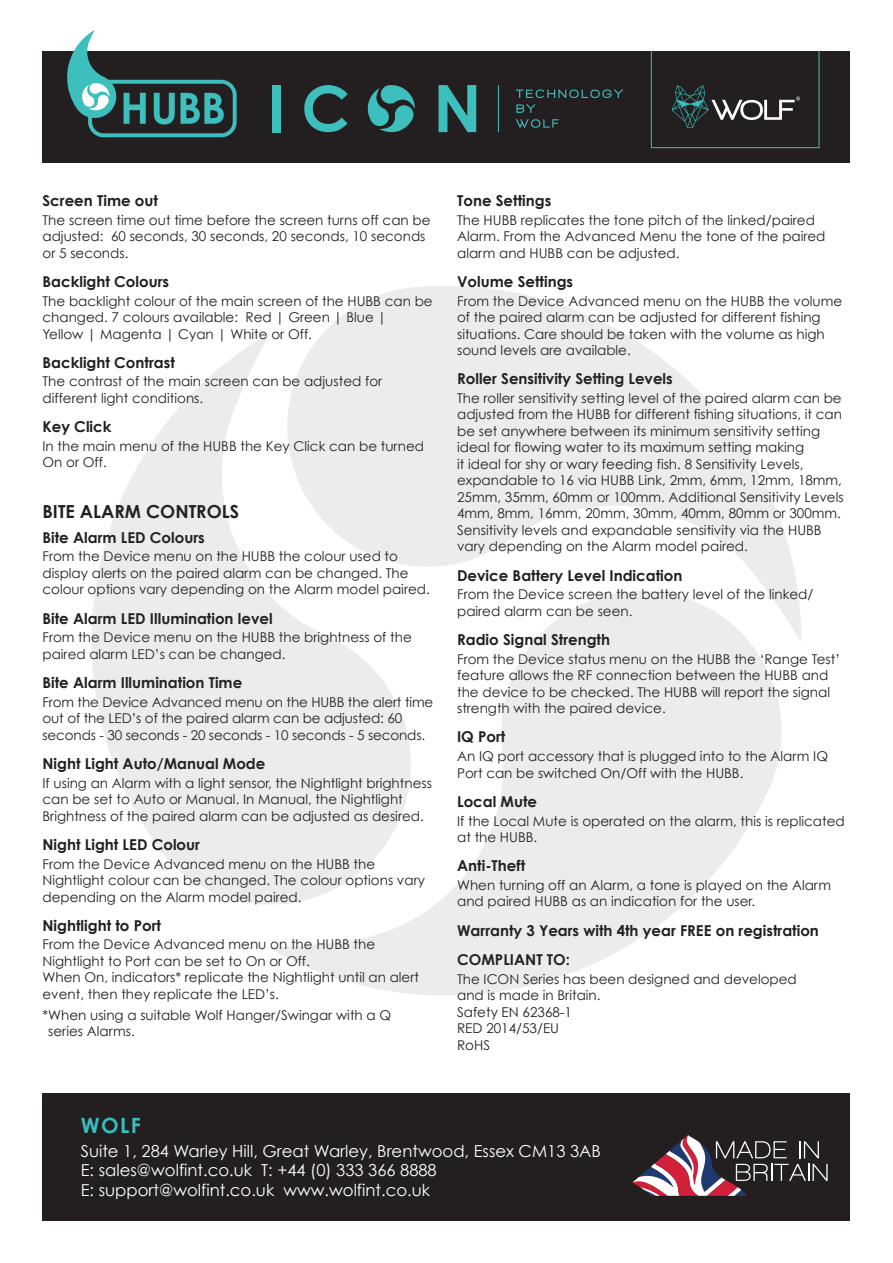
<style>
.page{position:relative;width:893px;height:1263px;background:#fff}
.page>*{position:absolute;margin:0;border:0;box-sizing:border-box;transform-origin:0 0}
.t1{font:700 21px "Century Gothic";color:#38bfbd}
.t2{font:700 18px "Century Gothic";color:#231f20}
.t3{font:16.5px/19.5px "Century Gothic";color:#fff}
.t4{font:700 15px/29.2px "Century Gothic";color:#231f20}
.t5{font:13.5px/16.5px "Century Gothic";color:#231f20}
</style>
<div class="page">
<div style="left:43px;top:1093px;width:807px;height:127px;background:#231f20"></div>
<div style="left:43px;top:51px;width:807px;height:112px;background:#231f20"></div>
<div style="left:272px;top:85px;width:9px;height:47px;background:#3dbfbd"></div>
<svg style="left:304px;top:85px;width:44px;height:47px"></svg>
<svg style="left:438px;top:85px;width:38px;height:47px"></svg>
<svg style="left:367px;top:85px;width:48px;height:47px"></svg>
<hr style="left:498px;top:85px;width:1px;height:47px;background:#3dbfbd">
<svg style="left:516px;top:89px;width:107px;height:9px"></svg>
<svg style="left:516px;top:104px;width:20px;height:9px"></svg>
<svg style="left:516px;top:119px;width:43px;height:9px"></svg>
<div style="left:88px;top:80px;width:149px;height:57px;border:4px solid #3dbfbd;border-radius:13px"></div>
<svg style="left:154px;top:93px;width:70px;height:32px"></svg>
<svg style="left:67px;top:30px;width:79px;height:94px"></svg>
<svg style="left:268px;top:642px;width:513px;height:353px;fill:#ececec"></svg>
<svg style="left:325px;top:286px;width:476px;height:356px;fill:#ececec"></svg>
<svg style="left:92px;top:332px;width:339px;height:592px;fill:#ececec"></svg>
<svg style="left:671px;top:85px;width:129px;height:43px"></svg>
<div style="left:651px;top:51px;width:168px;height:97px;border:1px solid #38bfbd"></div>
<svg style="left:632px;top:1135px;width:196px;height:61px"></svg>
<p class="t4" style="left:43px;top:186px;width:117px">Screen Time out</p>
<p class="t5" style="left:43px;top:211px;width:389px">The screen time out time before the screen turns off can be adjusted: 60 seconds, 30 seconds, 20 seconds, 10 seconds or 5 seconds.</p>
<p class="t4" style="left:43px;top:266px;width:128px">Backlight Colours</p>
<p class="t5" style="left:43px;top:292px;width:392px">The backlight colour of the main screen of the HUBB can be changed. 7 colours available: Red | Green | Blue |<br>Yellow | Magenta | Cyan | White or Off.</p>
<p class="t4" style="left:43px;top:347px;width:134px">Backlight Contrast</p>
<p class="t5" style="left:43px;top:373px;width:341px">The contrast of the main screen can be adjusted for different light conditions.</p>
<p class="t4" style="left:43px;top:412px;width:71px">Key Click</p>
<p class="t5" style="left:43px;top:437px;width:383px">In the main menu of the HUBB the Key Click can be turned<br>On or Off.</p>
<h2 class="t2" style="left:43px;top:500px;width:198px">BITE ALARM CONTROLS</h2>
<p class="t4" style="left:43px;top:522px;width:164px">Bite Alarm LED Colours</p>
<p class="t5" style="left:43px;top:548px;width:389px">From the Device menu on the HUBB the colour used to display alerts on the paired alarm can be changed. The colour options vary depending on the Alarm model paired.</p>
<p class="t4" style="left:43px;top:603px;width:232px">Bite Alarm LED Illumination level</p>
<p class="t5" style="left:43px;top:629px;width:371px">From the Device menu on the HUBB the brightness of the paired alarm LED’s can be changed.</p>
<p class="t4" style="left:43px;top:668px;width:201px">Bite Alarm Illumination Time</p>
<p class="t5" style="left:43px;top:693px;width:392px">From the Device Advanced menu on the HUBB the alert time out of the LED’s of the paired alarm can be adjusted: 60 seconds - 30 seconds - 20 seconds - 10 seconds - 5 seconds.</p>
<p class="t4" style="left:43px;top:749px;width:224px">Night Light Auto/Manual Mode</p>
<p class="t5" style="left:43px;top:774px;width:391px">If using an Alarm with a light sensor, the Nightlight brightness can be set to Auto or Manual. In Manual, the Nightlight<br>Brightness of the paired alarm can be adjusted as desired.</p>
<p class="t4" style="left:43px;top:829px;width:159px">Night Light LED Colour</p>
<p class="t5" style="left:43px;top:855px;width:384px">From the Device Advanced menu on the HUBB the<br>Nightlight colour can be changed. The colour options vary depending on the Alarm model paired.</p>
<p class="t4" style="left:43px;top:910px;width:120px">Nightlight to Port</p>
<p class="t5" style="left:43px;top:936px;width:378px">From the Device Advanced menu on the HUBB the Nightlight to Port can be set to On or Off.<br>When On, indicators* replicate the Nightlight until an alert event, then they replicate the LED’s.</p>
<p class="t5" style="left:48px;top:1006px;width:345px;text-indent:-6px">*When using a suitable Wolf Hanger/Swingar with a Q series Alarms.</p>
<p class="t4" style="left:457px;top:186px;width:96px">Tone Settings</p>
<p class="t5" style="left:457px;top:211px;width:370px">The HUBB replicates the tone pitch of the linked/paired<br>Alarm. From the Advanced Menu the tone of the paired alarm and HUBB can be adjusted.</p>
<p class="t4" style="left:457px;top:266px;width:118px">Volume Settings</p>
<p class="t5" style="left:457px;top:292px;width:387px">From the Device Advanced menu on the HUBB the volume of the paired alarm can be adjusted for different fishing situations. Care should be taken with the volume as high sound levels are available.</p>
<p class="t4" style="left:457px;top:364px;width:217px">Roller Sensitivity Setting Levels</p>
<p class="t5" style="left:457px;top:390px;width:388px">The roller sensitivity setting level of the paired alarm can be adjusted from the HUBB for different fishing situations, it can be set anywhere between its minimum sensitivity setting ideal for flowing water to its maximum setting making<br>it ideal for shy or wary feeding fish. 8 Sensitivity Levels, expandable to 16 via HUBB Link, 2mm, 6mm, 12mm, 18mm, 25mm, 35mm, 60mm or 100mm. Additional Sensitivity Levels 4mm, 8mm, 16mm, 20mm, 30mm, 40mm, 80mm or 300mm.<br>Sensitivity levels and expandable sensitivity via the HUBB vary depending on the Alarm model paired.</p>
<p class="t4" style="left:457px;top:560px;width:227px">Device Battery Level Indication</p>
<p class="t5" style="left:457px;top:586px;width:358px">From the Device screen the battery level of the linked/ paired alarm can be seen.</p>
<p class="t4" style="left:457px;top:625px;width:154px">Radio Signal Strength</p>
<p class="t5" style="left:457px;top:650px;width:384px">From the Device status menu on the HUBB the ‘Range Test’ feature allows the RF connection between the HUBB and the device to be checked. The HUBB will report the signal strength with the paired device.</p>
<p class="t4" style="left:457px;top:722px;width:50px">IQ Port</p>
<p class="t5" style="left:457px;top:748px;width:372px">An IQ port accessory that is plugged into to the Alarm IQ<br>Port can be switched On/Off with the HUBB.</p>
<p class="t4" style="left:457px;top:786px;width:82px">Local Mute</p>
<p class="t5" style="left:457px;top:812px;width:389px">If the Local Mute is operated on the alarm, this is replicated at the HUBB.</p>
<p class="t4" style="left:457px;top:851px;width:70px">Anti-Theft</p>
<p class="t5" style="left:457px;top:876px;width:375px">When turning off an Alarm, a tone is played on the Alarm and paired HUBB as an indication for the user.</p>
<p class="t4" style="left:457px;top:915px;width:363px">Warranty 3 Years with 4th year FREE on registration<br>COMPLIANT TO:</p>
<p class="t5" style="left:457px;top:970px;width:341px">The ICON Series has been designed and developed and is made in Britain.<br>Safety EN 62368-1<br>RED 2014/53/EU<br>RoHS</p>
<h1 class="t1" style="left:81px;top:1112px;width:62px">WOLF</h1>
<p class="t3" style="left:81px;top:1141px;width:522px">Suite 1, 284 Warley Hill, Great Warley, Brentwood, Essex CM13 3AB<br>E: sales@wolfint.co.uk T: +44 (0) 333 366 8888<br>E: support@wolfint.co.uk www.wolfint.co.uk</p>
</div>
